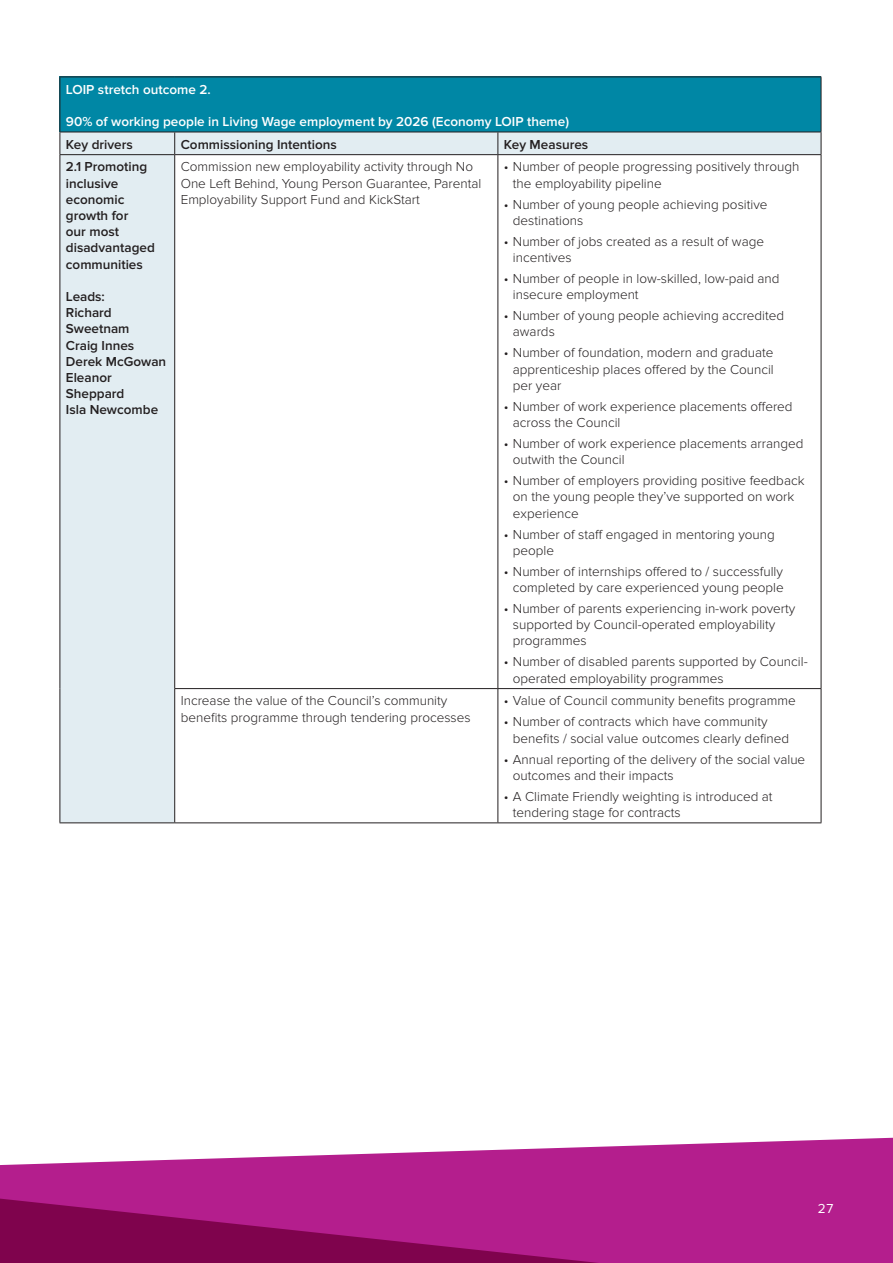
<style>
.page{position:relative;width:893px;height:1263px;background:#fff}
.page>*{position:absolute;margin:0;border:0;box-sizing:border-box;transform-origin:0 0}
.t1{font:300 13.5px/16.2px "Proxima Nova";color:#231f20}
.t2{font:600 13.5px/16.2px "Proxima Nova";color:#231f20}
.t3{font:600 13.5px "Proxima Nova";color:#fff}
.t4{font:13.5px "Proxima Nova";color:#fff}
</style>
<div class="page">
<svg style="left:0;top:1137px;width:893px;height:126px;background:#b3338f"></svg>
<div style="left:60px;top:77px;width:761px;height:55px;background:#0087a5"></div>
<div style="left:61px;top:133px;width:760px;height:689px;background:#e2edf2"></div>
<svg style="left:175px;top:155px;width:646px;height:667px"></svg>
<hr style="left:60px;top:77px;width:115px;height:1px;background:#231f20">
<hr style="left:60px;top:77px;width:1px;height:55px;background:#231f20">
<hr style="left:175px;top:77px;width:323px;height:1px;background:#231f20">
<hr style="left:498px;top:77px;width:323px;height:1px;background:#231f20">
<hr style="left:821px;top:77px;width:1px;height:55px;background:#231f20">
<hr style="left:60px;top:132px;width:115px;height:1px;background:#231f20">
<svg style="left:60px;top:132px;width:1px;height:22px"></svg>
<hr style="left:175px;top:132px;width:323px;height:1px;background:#231f20">
<svg style="left:174px;top:132px;width:1px;height:22px"></svg>
<hr style="left:498px;top:132px;width:323px;height:1px;background:#231f20">
<svg style="left:497px;top:132px;width:1px;height:22px"></svg>
<svg style="left:821px;top:132px;width:1px;height:22px"></svg>
<hr style="left:60px;top:154px;width:115px;height:1px;background:#231f20">
<hr style="left:60px;top:155px;width:1px;height:534px;background:#231f20">
<hr style="left:175px;top:154px;width:323px;height:1px;background:#231f20">
<hr style="left:174px;top:155px;width:1px;height:533px;background:#231f20">
<hr style="left:498px;top:154px;width:323px;height:1px;background:#231f20">
<hr style="left:497px;top:155px;width:1px;height:533px;background:#231f20">
<hr style="left:821px;top:155px;width:1px;height:533px;background:#231f20">
<hr style="left:60px;top:689px;width:1px;height:133px;background:#231f20">
<hr style="left:174px;top:688px;width:324px;height:1px;background:#231f20">
<hr style="left:174px;top:689px;width:1px;height:133px;background:#231f20">
<hr style="left:498px;top:688px;width:323px;height:1px;background:#231f20">
<hr style="left:497px;top:689px;width:1px;height:133px;background:#231f20">
<hr style="left:821px;top:689px;width:1px;height:133px;background:#231f20">
<hr style="left:60px;top:822px;width:115px;height:1px;background:#231f20">
<hr style="left:175px;top:822px;width:323px;height:1px;background:#231f20">
<hr style="left:498px;top:822px;width:323px;height:1px;background:#231f20">
<p class="t3" style="left:66px;top:81px;width:146px">LOIP stretch outcome 2.</p>
<p class="t3" style="left:66px;top:114px;width:505px">90% of working people in Living Wage employment by 2026 (Economy LOIP theme)</p>
<p class="t2" style="left:66px;top:136px;width:68px">Key drivers</p>
<p class="t2" style="left:181px;top:136px;width:158px">Commissioning Intentions</p>
<p class="t2" style="left:504px;top:136px;width:86px">Key Measures</p>
<p class="t2" style="left:66px;top:159px;width:90px">2.1 Promoting inclusive economic growth for<br>our most disadvantaged communities</p>
<p class="t2" style="left:66px;top:289px;width:102px">Leads:<br>Richard<br>Sweetnam<br>Craig Innes<br>Derek McGowan<br>Eleanor<br>Sheppard<br>Isla Newcombe</p>
<p class="t1" style="left:181px;top:159px;width:302px">Commission new employability activity through No<br>One Left Behind, Young Person Guarantee, Parental<br>Employability Support Fund and KickStart</p>
<p class="t1" style="left:513px;top:159px;width:288px;text-indent:-9px">• Number of people progressing positively through the employability pipeline</p>
<p class="t1" style="left:513px;top:196px;width:256px;text-indent:-9px">• Number of young people achieving positive destinations</p>
<p class="t1" style="left:513px;top:233px;width:253px;text-indent:-9px">• Number of jobs created as a result of wage incentives</p>
<p class="t1" style="left:513px;top:270px;width:268px;text-indent:-9px">• Number of people in low-skilled, low-paid and insecure employment</p>
<p class="t1" style="left:513px;top:308px;width:273px;text-indent:-9px">• Number of young people achieving accredited awards</p>
<p class="t1" style="left:513px;top:345px;width:262px;text-align:justify;text-indent:-9px">• Number of foundation, modern and graduate apprenticeship places offered by the Council per year</p>
<p class="t1" style="left:513px;top:398px;width:281px;text-indent:-9px">• Number of work experience placements offered across the Council</p>
<p class="t1" style="left:513px;top:436px;width:292px;text-indent:-9px">• Number of work experience placements arranged outwith the Council</p>
<p class="t1" style="left:513px;top:473px;width:293px;text-indent:-9px">• Number of employers providing positive feedback on the young people they’ve supported on work experience</p>
<p class="t1" style="left:513px;top:526px;width:263px;text-indent:-9px">• Number of staff engaged in mentoring young people</p>
<p class="t1" style="left:504px;top:563px;width:281px;text-align:right">• Number of internships offered to / successfully completed by care experienced young people</p>
<p class="t1" style="left:513px;top:601px;width:284px;text-indent:-9px">• Number of parents experiencing in-work poverty supported by Council-operated employability programmes</p>
<p class="t1" style="left:513px;top:654px;width:296px;text-indent:-9px">• Number of disabled parents supported by Council&shy;operated employability programmes</p>
<p class="t1" style="left:181px;top:693px;width:291px">Increase the value of the Council’s community benefits programme through tendering processes</p>
<p class="t1" style="left:504px;top:693px;width:293px">• Value of Council community benefits programme</p>
<p class="t1" style="left:513px;top:714px;width:278px;text-indent:-9px">• Number of contracts which have community benefits / social value outcomes clearly defined</p>
<p class="t1" style="left:513px;top:751px;width:294px;text-indent:-9px">• Annual reporting of the delivery of the social value outcomes and their impacts</p>
<p class="t1" style="left:513px;top:788px;width:261px;text-indent:-9px">• A Climate Friendly weighting is introduced at tendering stage for contracts</p>
<p class="t4" style="left:818px;top:1201px;width:17px">27</p>
</div>
